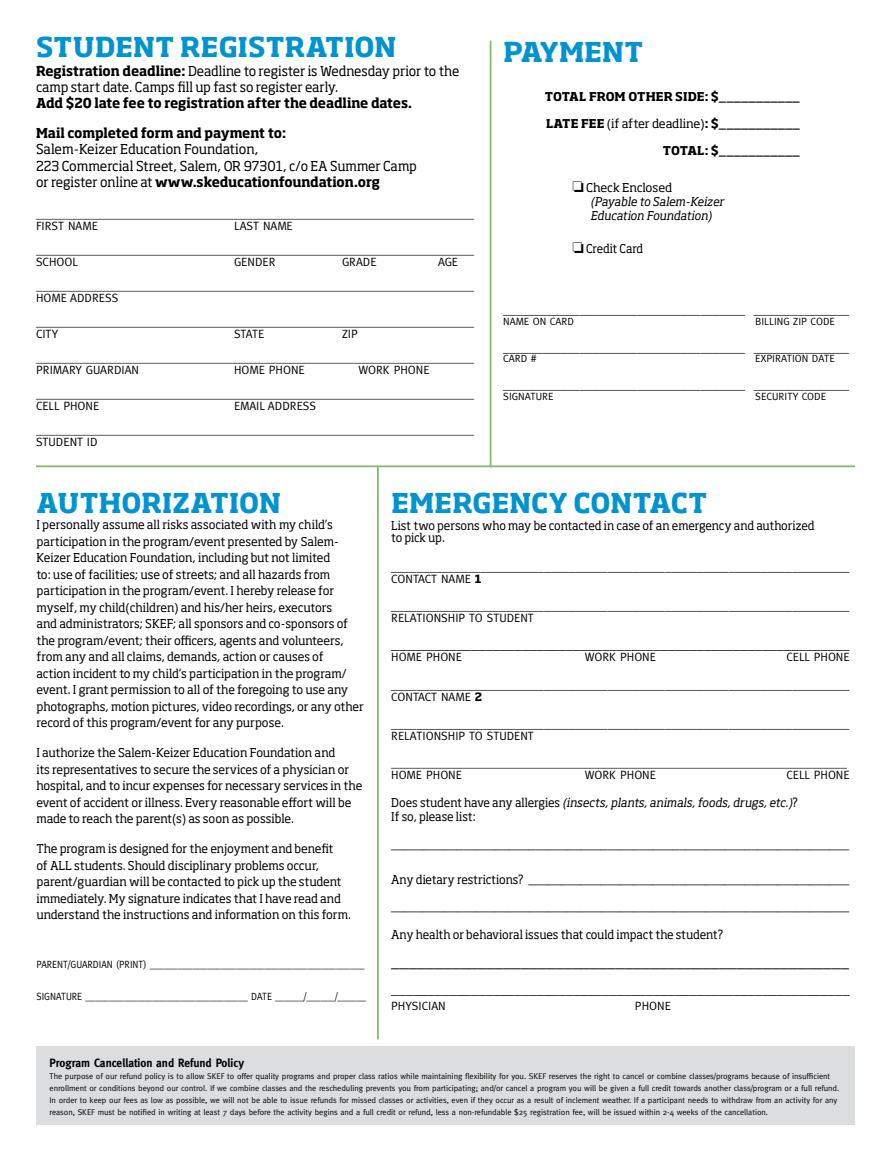
<style>
.page{position:relative;width:891px;height:1161px;background:#fff}
.page>*{position:absolute;margin:0;border:0;box-sizing:border-box;transform-origin:0 0}
.t1{font:700 27px "Soho Std";letter-spacing:.015em;color:#0093d0}
.t2{font:18.15px "Meta";color:#000;scale:.95 1}
.t3{font:14.55px "Meta";color:#000}
.t4{font:13.5px/16.2px "Soho Std";letter-spacing:-.005em;color:#000}
.t5{font:13.5px/16.2px "Soho Std";letter-spacing:-.005em;color:#000;scale:.95 1}
.t6{font:700 13.5px/29.7px "Soho Std";letter-spacing:-.01em;color:#000;scale:.95 1}
.t7{font:12.75px "Meta";color:#000}
.t8{font:12px/16.5px "Soho Std";letter-spacing:-.01em;color:#000}
.t9{font:12px/24px "Meta";color:#000}
.t10{font:12px/12px "Soho Std";letter-spacing:-.01em;color:#000;scale:.95 1}
.t11{font:700 12px "Soho Std";letter-spacing:.015em;color:#000}
.t12{font:italic 12px/14.4px "Soho Std";letter-spacing:-.015em;color:#000;scale:.95 1}
.t13{font:700 12px "Meta";color:#000;scale:.95 1}
.t14{font:12px "Soho Std";letter-spacing:-.01em;color:#000;scale:.93 1}
.t15{font:10.5px "Meta";color:#000;scale:.91 1}
.t16{font:10.5px "Meta";color:#000}
.t17{font:8.25px/12px "Meta";letter-spacing:-.005em;color:#000}
.s1{font-weight:700}
.s2{font-weight:400}
.s3{font-style:normal}
.s4{font-family:"Soho Std";font-weight:700;font-size:11.25px}
.s5{font-style:italic}
</style>
<div class="page">
<hr style="left:36px;top:465px;width:819px;height:2px;background:#87ba6e">
<hr style="left:490px;top:40px;width:1px;height:427px;background:#87ba6e">
<hr style="left:377px;top:465px;width:2px;height:575px;background:#87ba6e">
<div style="left:36px;top:1047px;width:819px;height:78px;background:#dcddde"></div>
<h1 class="t1" style="left:36px;top:29px;width:362px">STUDENT REGISTRATION</h1>
<h1 class="t1" style="left:503px;top:35px;width:141px">PAYMENT</h1>
<p class="t5" style="left:36px;top:63px;width:447px"><span class="s1">Registration deadline:</span> Deadline to register is Wednesday prior to the camp start date. Camps fill up fast so register early.</p>
<p class="t6" style="left:36px;top:88px;width:397px">Add $20 late fee to registration after the deadline dates.<br>Mail completed form and payment to:</p>
<p class="t4" style="left:36px;top:141px;width:382px">Salem-Keizer Education Foundation,<br>223 Commercial Street, Salem, OR 97301, c/o EA Summer Camp or register online at <span class="s1">www.skeducationfoundation.org</span></p>
<p class="t9" style="left:36px;top:207px;width:439px;line-height:12px">_________________________________________________________________________<br>FIRST NAME</p>
<p class="t9" style="left:36px;top:213px;width:439px;text-indent:198px">LAST NAME _________________________________________________________________________</p>
<p class="t9" style="left:36px;top:249px;width:44px">SCHOOL</p>
<p class="t9" style="left:234px;top:249px;width:43px">GENDER</p>
<p class="t9" style="left:342px;top:249px;width:36px">GRADE</p>
<p class="t9" style="left:36px;top:249px;width:439px;text-indent:402px">AGE _________________________________________________________________________</p>
<p class="t9" style="left:36px;top:285px;width:439px">HOME ADDRESS _________________________________________________________________________</p>
<p class="t9" style="left:36px;top:321px;width:24px">CITY</p>
<p class="t9" style="left:234px;top:321px;width:32px">STATE</p>
<p class="t9" style="left:36px;top:321px;width:439px;text-indent:306px">ZIP _________________________________________________________________________</p>
<p class="t9" style="left:36px;top:357px;width:105px">PRIMARY GUARDIAN</p>
<p class="t9" style="left:234px;top:357px;width:72px">HOME PHONE</p>
<p class="t9" style="left:36px;top:357px;width:439px;text-indent:322px">WORK PHONE _________________________________________________________________________</p>
<p class="t9" style="left:36px;top:393px;width:65px">CELL PHONE</p>
<p class="t9" style="left:36px;top:393px;width:439px;text-indent:198px">EMAIL ADDRESS _________________________________________________________________________</p>
<p class="t9" style="left:36px;top:429px;width:63px">STUDENT ID</p>
<p class="t11" style="left:545px;top:88px;width:257px">TOTAL FROM OTHER SIDE: $___________</p>
<p class="t11" style="left:546px;top:115px;width:255px">LATE FEE <span class="s2">(if after deadline)</span>: $___________</p>
<p class="t11" style="left:663px;top:142px;width:139px">TOTAL: $___________</p>
<p class="t12" style="left:590px;top:180px;width:142px;text-indent:-18px">□ <span class="s3">Check Enclosed<br></span>(Payable to Salem-Keizer<br>Education Foundation)</p>
<p class="t14" style="left:572px;top:241px;width:78px">□ Credit Card</p>
<p class="t7" style="left:503px;top:302px;width:347px">______________________________________ _______________</p>
<p class="t16" style="left:503px;top:315px;width:72px">NAME ON CARD</p>
<p class="t16" style="left:755px;top:315px;width:81px">BILLING ZIP CODE</p>
<p class="t7" style="left:503px;top:340px;width:347px">______________________________________ _______________</p>
<p class="t16" style="left:503px;top:352px;width:35px">CARD #</p>
<p class="t16" style="left:755px;top:352px;width:81px">EXPIRATION DATE</p>
<p class="t7" style="left:503px;top:377px;width:347px">______________________________________ _______________</p>
<p class="t16" style="left:503px;top:390px;width:52px">SIGNATURE</p>
<p class="t16" style="left:755px;top:390px;width:72px">SECURITY CODE</p>
<h1 class="t1" style="left:37px;top:485px;width:246px">AUTHORIZATION</h1>
<h1 class="t1" style="left:391px;top:486px;width:317px">EMERGENCY CONTACT</h1>
<p class="t8" style="left:36px;top:516px;width:329px">I personally assume all risks associated with my child’s participation in the program/event presented by Salem-Keizer Education Foundation, including but not limited<br>to: use of facilities; use of streets; and all hazards from participation in the program/event. I hereby release for myself, my child(children) and his/her heirs, executors<br>and administrators; SKEF; all sponsors and co-sponsors of the program/event; their officers, agents and volunteers, from any and all claims, demands, action or causes of<br>action incident to my child’s participation in the program/ event. I grant permission to all of the foregoing to use any photographs, motion pictures, video recordings, or any other record of this program/event for any purpose.</p>
<p class="t8" style="left:36px;top:744px;width:327px">I authorize the Salem-Keizer Education Foundation and<br>its representatives to secure the services of a physician or hospital, and to incur expenses for necessary services in the event of accident or illness. Every reasonable effort will be made to reach the parent(s) as soon as possible.</p>
<p class="t8" style="left:36px;top:840px;width:316px">The program is designed for the enjoyment and benefit<br>of ALL students. Should disciplinary problems occur, parent/guardian will be contacted to pick up the student immediately. My signature indicates that I have read and understand the instructions and information on this form.</p>
<p class="t15" style="left:36px;top:958px;width:362px">PARENT/GUARDIAN (PRINT) _____________________________________________</p>
<p class="t15" style="left:36px;top:991px;width:364px">SIGNATURE __________________________________ DATE ______/______/______</p>
<p class="t10" style="left:391px;top:520px;width:447px">List two persons who may be contacted in case of an emergency and authorized to pick up.</p>
<p class="t7" style="left:391px;top:559px;width:460px">________________________________________________________________________</p>
<p class="t9" style="left:391px;top:566px;width:92px">CONTACT NAME <span class="s4">1</span></p>
<p class="t7" style="left:391px;top:598px;width:460px">________________________________________________________________________</p>
<p class="t9" style="left:391px;top:606px;width:144px">RELATIONSHIP TO STUDENT</p>
<p class="t3" style="left:391px;top:636px;width:460px">_______________________________________________________________</p>
<p class="t9" style="left:391px;top:645px;width:72px">HOME PHONE</p>
<p class="t9" style="left:585px;top:645px;width:73px">WORK PHONE</p>
<p class="t9" style="left:786px;top:645px;width:65px">CELL PHONE</p>
<p class="t7" style="left:391px;top:677px;width:460px">________________________________________________________________________</p>
<p class="t9" style="left:391px;top:684px;width:93px">CONTACT NAME <span class="s4">2</span></p>
<p class="t7" style="left:391px;top:716px;width:460px">________________________________________________________________________</p>
<p class="t9" style="left:391px;top:724px;width:144px">RELATIONSHIP TO STUDENT</p>
<p class="t9" style="left:391px;top:757px;width:457px;line-height:12px">____________________________________________________________________________<br>HOME PHONE</p>
<p class="t9" style="left:585px;top:763px;width:73px">WORK PHONE</p>
<p class="t9" style="left:786px;top:763px;width:65px">CELL PHONE</p>
<p class="t10" style="left:391px;top:795px;width:430px;line-height:14.4px">Does student have any allergies <span class="s5">(insects, plants, animals, foods, drugs, etc.)</span>?<br>If so, please list:</p>
<p class="t10" style="left:391px;top:838px;width:484px">______________________________________________________________________</p>
<p class="t10" style="left:391px;top:874px;width:484px">Any dietary restrictions? _________________________________________________</p>
<p class="t10" style="left:391px;top:901px;width:484px">______________________________________________________________________</p>
<p class="t10" style="left:391px;top:929px;width:351px">Any health or behavioral issues that could impact the student?</p>
<h2 class="t2" style="left:391px;top:950px;width:484px">_____________________________________________________</h2>
<p class="t3" style="left:391px;top:981px;width:460px">_______________________________________________________________</p>
<p class="t9" style="left:391px;top:994px;width:56px">PHYSICIAN</p>
<p class="t9" style="left:635px;top:994px;width:37px">PHONE</p>
<p class="t13" style="left:50px;top:1056px;width:206px">Program Cancellation and Refund Policy</p>
<p class="t17" style="left:50px;top:1070px;width:791px">The purpose of our refund policy is to allow SKEF to offer quality programs and proper class ratios while maintaining flexibility for you. SKEF reserves the right to cancel or combine classes/programs because of insufficient enrollment or conditions beyond our control. If we combine classes and the rescheduling prevents you from participating; and/or cancel a program you will be given a full credit towards another class/program or a full refund.<br>In order to keep our fees as low as possible, we will not be able to issue refunds for missed classes or activities, even if they occur as a result of inclement weather. If a participant needs to withdraw from an activity for any reason, SKEF must be notified in writing at least 7 days before the activity begins and a full credit or refund, less a non-refundable $25 registration fee, will be issued within 2-4 weeks of the cancellation.</p>
</div>
